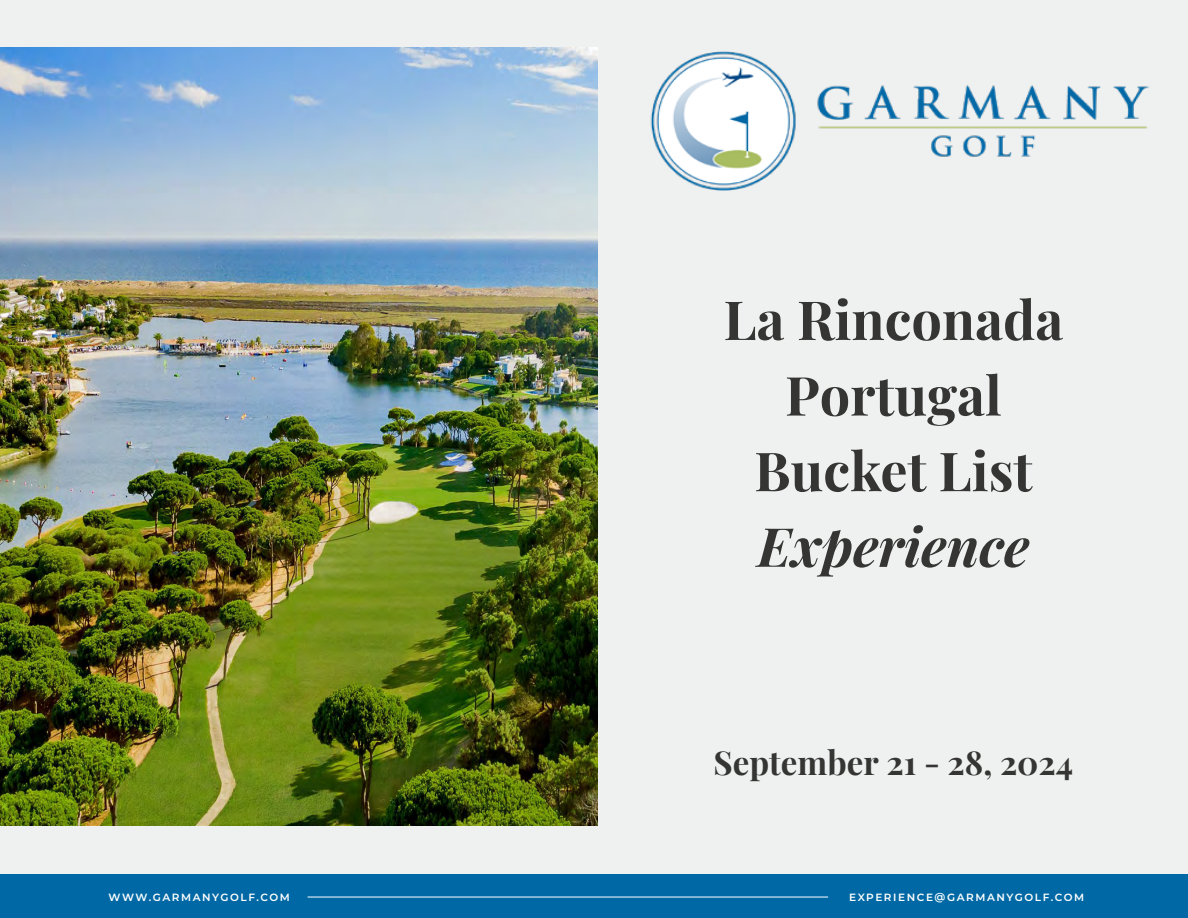
<style>
.page{position:relative;width:1188px;height:918px;background:#eff0f0}
.page>*{position:absolute;margin:0;border:0;box-sizing:border-box;transform-origin:0 0}
.t1{font:700 54px/75.6px "Playfair Display";color:#353534;text-align:center}
.t2{font:italic 700 54px "Playfair Display";color:#353534}
.t3{font:700 33px "Playfair Display";color:#353534}
.t4{font:600 10.5px "Montserrat";letter-spacing:.15em;color:#fff}
.s1{font-style:inherit}
</style>
<div class="page">
<div style="left:0;top:875px;width:1188px;height:43px;background:#0069a5"></div>
<hr style="left:308px;top:897px;width:520px;height:1px;background:#fff">
<img style="left:650px;top:51px;width:499px;height:139px">
<img style="left:0;top:48px;width:598px;height:778px">
<h1 class="t1" style="left:724px;top:277px;width:341px">La Rinconada<br>Portugal<br>Bucket List</h1>
<h1 class="t2" style="left:757px;top:503px;width:274px">Experience</h1>
<h2 class="t3" style="left:714px;top:737px;width:361px">September <span class="s1">21 - 28,</span> 2024</h2>
<p class="t4" style="left:108px;top:890px;width:183px">WWW.GARMANYGOLF.COM</p>
<p class="t4" style="left:849px;top:890px;width:237px">EXPERIENCE@GARMANYGOLF.COM</p>
</div>
